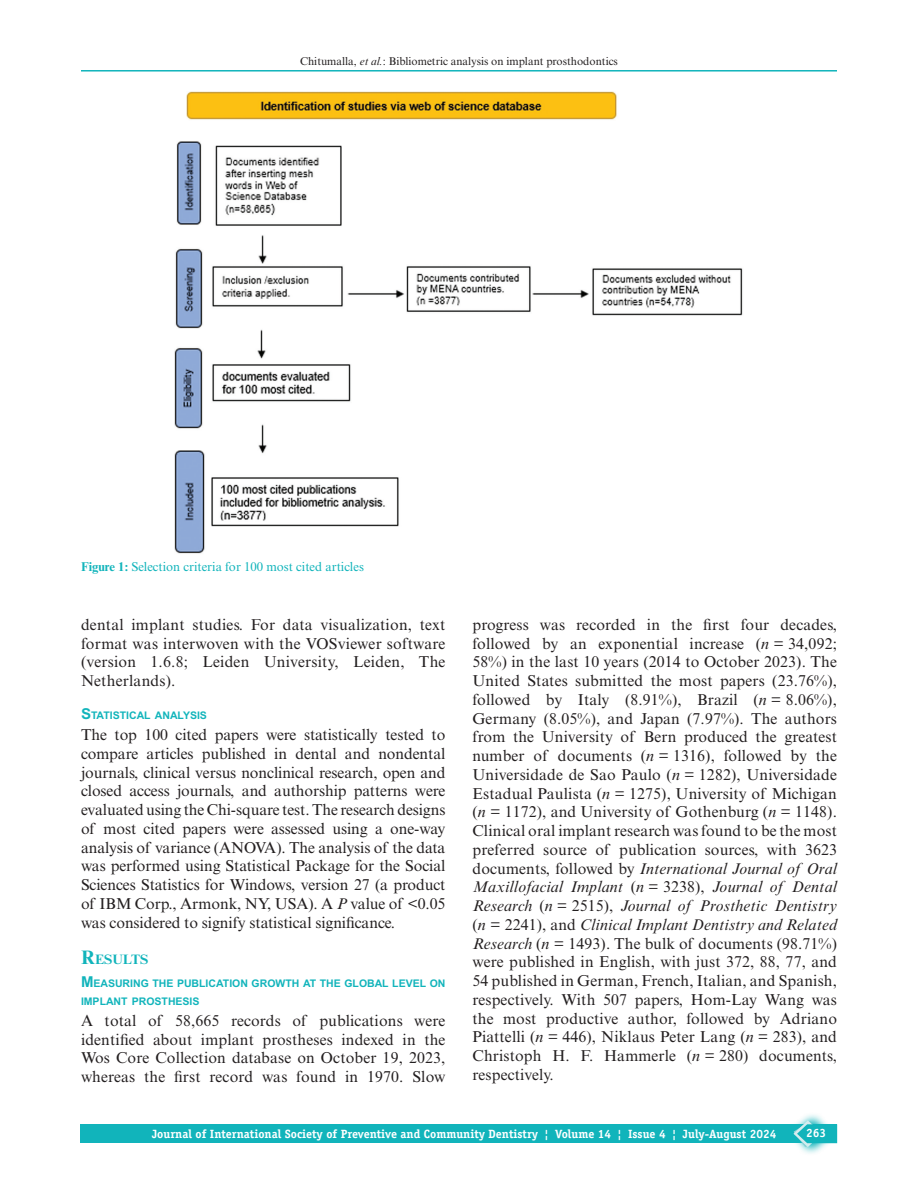
<style>
.page{position:relative;width:918px;height:1188px;background:#fff}
.page>*{position:absolute;margin:0;border:0;box-sizing:border-box;transform-origin:0 0}
.t1{font:15.75px/18.8px "Times New Roman MT Std";letter-spacing:.01em;color:#231f20;text-align:justify}
.t2{font:700 13.65px "Times New Roman MT Std";color:#11b4bb}
.t3{font:12.75px "Times New Roman MT Std";color:#11b4bb}
.t4{font:700 12px "Officina Serif";color:#fff}
.t5{font:11.25px "Times New Roman MT Std";color:#231f20}
.t6{font:700 10.5px/18px "Arial MT Std";color:#11b4bb}
.s1{font-style:italic}
.s2{font-weight:700}
.s3{font-size:15px}
.s4{font-size:19.5px}
</style>
<div class="page">
<div style="left:81px;top:1124px;width:756px;height:19px;background:#11b4bb"></div>
<svg style="left:799px;top:1114px;width:25px;height:40px"></svg>
<svg style="left:793px;top:1120px;width:44px;height:27px"></svg>
<hr style="left:81px;top:70px;width:756px;height:2px;background:#11b4bb">
<img style="left:174px;top:92px;width:569px;height:462px">
<p class="t5" style="left:300px;top:54px;width:319px">Chitumalla, <span class="s1">et al.</span>: Bibliometric analysis on implant prosthodontics</p>
<p class="t3" style="left:81px;top:559px;width:284px"><span class="s2">Figure 1:</span> Selection criteria for 100 most cited articles</p>
<p class="t1" style="left:81px;top:615px;width:366px">dental implant studies. For data visualization, text format was interwoven with the VOSviewer software (version 1.6.8; Leiden University, Leiden, The Netherlands).</p>
<p class="t6" style="left:81px;top:706px;width:127px"><span class="s3">S</span>TATISTICAL ANALYSIS</p>
<p class="t1" style="left:81px;top:726px;width:366px">The top 100 cited papers were statistically tested to compare articles published in dental and nondental journals, clinical versus nonclinical research, open and closed access journals, and authorship patterns were evaluated using the Chi-square test. The research designs of most cited papers were assessed using a one-way analysis of variance (ANOVA). The analysis of the data was performed using Statistical Package for the Social Sciences Statistics for Windows, version 27 (a product of IBM Corp., Armonk, NY, USA). A <span class="s1">P</span> value of &lt;0.05 was considered to signify statistical significance.</p>
<p class="t2" style="left:81px;top:951px;width:69px"><span class="s4">R</span>ESULTS</p>
<p class="t6" style="left:81px;top:974px;width:366px"><span class="s3">M</span>EASURING THE PUBLICATION GROWTH AT THE GLOBAL LEVEL ON<br>IMPLANT PROSTHESIS</p>
<p class="t1" style="left:81px;top:1011px;width:366px">A total of 58,665 records of publications were identified about implant prostheses indexed in the Wos Core Collection database on October 19, 2023, whereas the first record was found in 1970. Slow</p>
<p class="t1" style="left:472px;top:615px;width:366px">progress was recorded in the first four decades, followed by an exponential increase (<span class="s1">n</span> = 34,092; 58%) in the last 10 years (2014 to October 2023). The United States submitted the most papers (23.76%), followed by Italy (8.91%), Brazil (<span class="s1">n</span> = 8.06%), Germany (8.05%), and Japan (7.97%). The authors from the University of Bern produced the greatest number of documents (<span class="s1">n</span> = 1316), followed by the Universidade de Sao Paulo (<span class="s1">n</span> = 1282), Universidade Estadual Paulista (<span class="s1">n</span> = 1275), University of Michigan (<span class="s1">n</span> = 1172), and University of Gothenburg (<span class="s1">n</span> = 1148).<br>Clinical oral implant research was found to be the most preferred source of publication sources, with 3623 documents, followed by <span class="s1">International Journal of Oral Maxillofacial Implant</span> (<span class="s1">n</span> = 3238), <span class="s1">Journal of Dental Research</span> (<span class="s1">n</span> = 2515), <span class="s1">Journal of Prosthetic Dentistry </span>(<span class="s1">n</span> = 2241), and <span class="s1">Clinical Implant Dentistry and Related Research</span> (<span class="s1">n</span> = 1493). The bulk of documents (98.71%) were published in English, with just 372, 88, 77, and 54 published in German, French, Italian, and Spanish, respectively. With 507 papers, Hom-Lay Wang was the most productive author, followed by Adriano Piattelli (<span class="s1">n</span> = 446), Niklaus Peter Lang (<span class="s1">n</span> = 283), and Christoph H. F. Hammerle (<span class="s1">n</span> = 280) documents, respectively.</p>
<p class="t4" style="left:152px;top:1126px;width:626px">Journal of International Society of Preventive and Community Dentistry ¦ Volume 14 ¦ Issue 4 ¦ July-August 2024</p>
<p class="t4" style="left:806px;top:1126px;width:22px">263</p>
</div>
